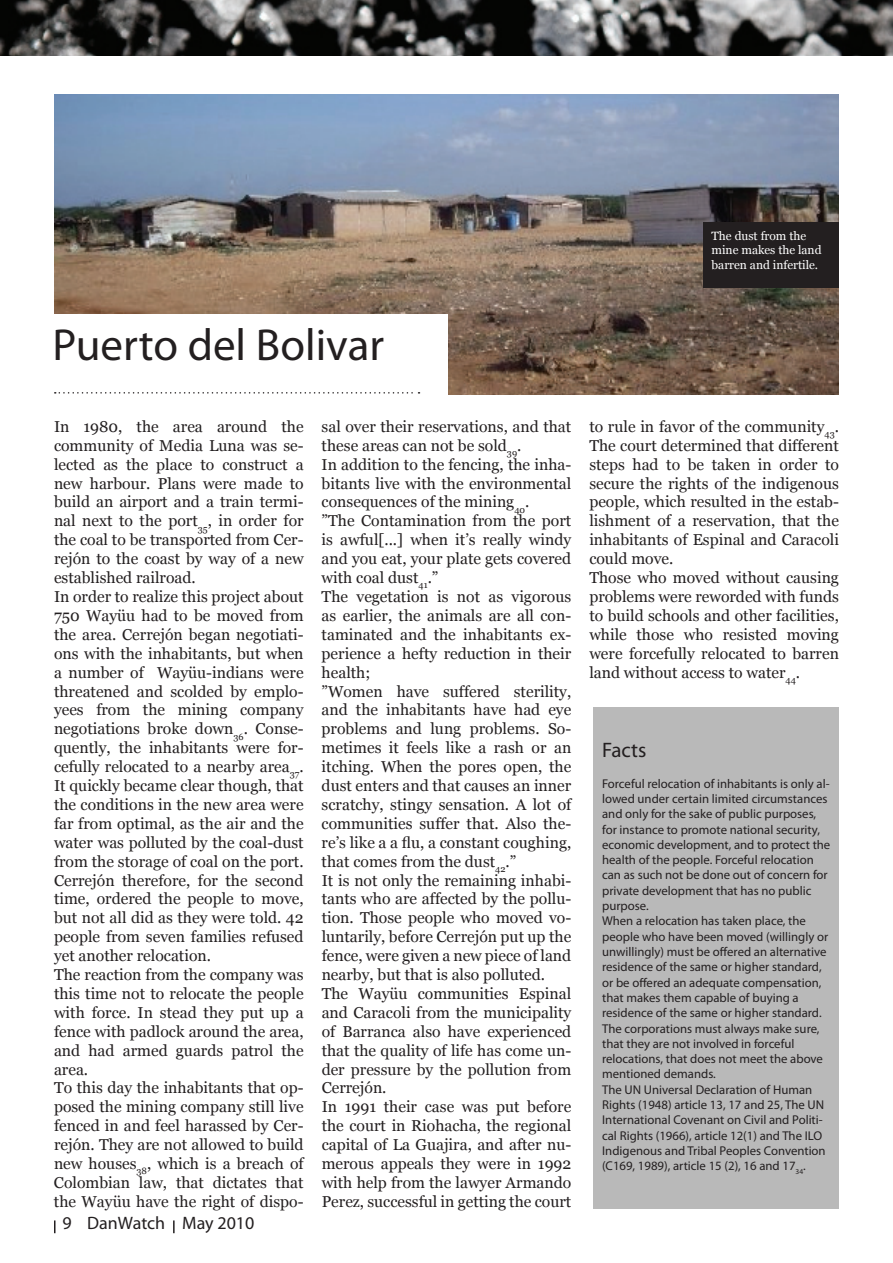
<style>
.page{position:relative;width:893px;height:1263px;background:#fff}
.page>*{position:absolute;margin:0;border:0;box-sizing:border-box;transform-origin:0 0}
.t1{font:45px "Myriad Pro";color:#231f20}
.t2{font:21px "Myriad Pro";color:#231f20}
.t3{font:18px "Myriad Pro";color:#231f20}
.t4{font:15.75px/18.9px "Georgia";color:#231f20}
.t5{font:12.75px/15.3px "Myriad Pro";color:#231f20}
.t6{font:12px/14.4px "Georgia";color:#fff}
</style>
<div class="page">
<img style="left:54px;top:95px;width:785px;height:299px">
<div style="left:40px;top:314px;width:408px;height:98px;background:#fff"></div>
<div style="left:594px;top:708px;width:245px;height:500px;background:#b9b9b9"></div>
<svg style="left:54px;top:1220px;width:2px;height:13px"></svg>
<svg style="left:173px;top:1220px;width:2px;height:13px"></svg>
<div style="left:703px;top:222px;width:136px;height:66px;background:#231f20"></div>
<svg style="left:55px;top:392px;width:364px;height:2px"></svg>
<img style="left:0;top:0;width:893px;height:56px">
<h1 class="t1" style="left:52px;top:317px;width:333px">Puerto del Bolivar</h1>
<p class="t6" style="left:711px;top:229px;width:112px">The dust from the mine makes the land barren and infertile.</p>
<p class="t4" style="left:54px;top:417px;width:251px">In 1980, the area around the community of Media Luna was se&shy;lected as the place to construct a new harbour. Plans were made to build an airport and a train termi&shy;nal next to the port<sub>35</sub>, in order for the coal to be transported from Cer&shy;rejón to the coast by way of a new established railroad.<br>In order to realize this project about<br>750 Wayüu had to be moved from the area. Cerrejón began negotiati&shy;ons with the inhabitants, but when a number of Wayüu-indians were threatened and scolded by emplo&shy;yees from the mining company negotiations broke down<sub>36</sub>. Conse&shy;quently, the inhabitants were for&shy;cefully relocated to a nearby area<sub>37</sub>.<br>It quickly became clear though, that the conditions in the new area were far from optimal, as the air and the water was polluted by the coal-dust from the storage of coal on the port.<br>Cerrejón therefore, for the second time, ordered the people to move, but not all did as they were told. 42 people from seven families refused yet another relocation.<br>The reaction from the company was this time not to relocate the people with force. In stead they put up a fence with padlock around the area, and had armed guards patrol the area.<br>To this day the inhabitants that op&shy;posed the mining company still live fenced in and feel harassed by Cer&shy;rejón. They are not allowed to build new houses<sub>38</sub>, which is a breach of<br>Colombian law, that dictates that the Wayüu have the right of dispo-</p>
<p class="t4" style="left:322px;top:417px;width:251px">sal over their reservations, and that these areas can not be sold<sub>39</sub>.<br>In addition to the fencing, the inha&shy;bitants live with the environmental consequences of the mining<sub>40</sub>.<br>”The Contamination from the port is awful[...] when it’s really windy and you eat, your plate gets covered with coal dust<sub>41</sub>.”<br>The vegetation is not as vigorous as earlier, the animals are all con&shy;taminated and the inhabitants ex&shy;perience a hefty reduction in their health;<br>”Women have suffered sterility, and the inhabitants have had eye problems and lung problems. So&shy;metimes it feels like a rash or an itching. When the pores open, the dust enters and that causes an inner scratchy, stingy sensation. A lot of communities suffer that. Also the&shy;re’s like a a flu, a constant coughing, that comes from the dust<sub>42</sub>.”<br>It is not only the remaining inhabi&shy;tants who are affected by the pollu&shy;tion. Those people who moved vo&shy;luntarily, before Cerrejón put up the fence, were given a new piece of land nearby, but that is also polluted.<br>The Wayüu communities Espinal and Caracoli from the municipality of Barranca also have experienced that the quality of life has come un&shy;der pressure by the pollution from<br>Cerrejón.<br>In 1991 their case was put before the court in Riohacha, the regional capital of La Guajira, and after nu&shy;merous appeals they were in 1992 with help from the lawyer Armando<br>Perez, successful in getting the court</p>
<p class="t4" style="left:589px;top:417px;width:251px">to rule in favor of the community<sub>43</sub>.<br>The court determined that different steps had to be taken in order to secure the rights of the indigenous people, which resulted in the estab&shy;lishment of a reservation, that the inhabitants of Espinal and Caracoli could move.<br>Those who moved without causing problems were reworded with funds to build schools and other facilities, while those who resisted moving were forcefully relocated to barren land without access to water<sub>44</sub>.</p>
<h2 class="t2" style="left:602px;top:737px;width:46px">Facts</h2>
<p class="t5" style="left:602px;top:775px;width:230px">Forceful relocation of inhabitants is only al&shy;lowed under certain limited circumstances and only for the sake of public purposes, for instance to promote national security, economic development, and to protect the health of the people. Forceful relocation can as such not be done out of concern for private development that has no public purpose.<br>When a relocation has taken place, the people who have been moved (willingly or unwillingly) must be offered an alternative residence of the same or higher standard, or be offered an adequate compensation, that makes them capable of buying a residence of the same or higher standard.<br>The corporations must always make sure, that they are not involved in forceful relocations, that does not meet the above mentioned demands.<br>The UN Universal Declaration of Human Rights (1948) article 13, 17 and 25, The UN International Covenant on Civil and Politi&shy;cal Rights (1966), article 12(1) and The ILO Indigenous and Tribal Peoples Convention (C169, 1989), article 15 (2), 16 and 17<sub>34</sub>.</p>
<p class="t3" style="left:63px;top:1212px;width:193px">9 Danwatch May 2010</p>
</div>
